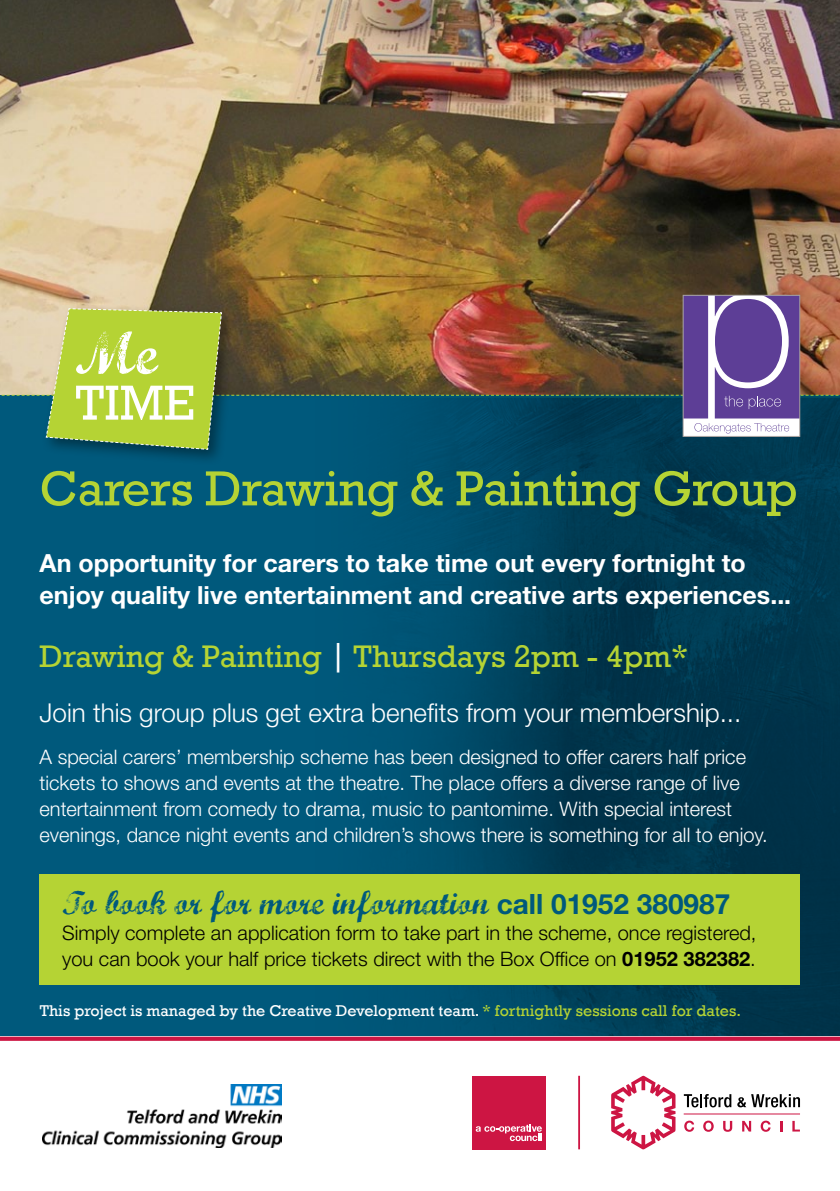
<style>
.page{position:relative;width:840px;height:1191px;background:#fff}
.page>*{position:absolute;margin:0;border:0;box-sizing:border-box;transform-origin:0 0}
.t1{font:60px "Marcelle Script";color:#fff}
.t2{font:50px "Rockwell";letter-spacing:-.005em;color:#b5d334}
.t3{font:50px "Rockwell";color:#fff}
.t4{font:34px "Marcelle Script";color:#00597c}
.t5{font:32px "Rockwell";color:#b5d334}
.t6{font:300 26px "Helvetica Neue LT Std";color:#fff}
.t7{font:700 25px/32px "Helvetica Neue LT Std";color:#fff}
.t8{font:300 20px/26px "Helvetica Neue LT Std";color:#fff}
.t9{font:300 20px/26px "Helvetica Neue LT Std";color:#000}
.t10{font:16px "Rockwell";color:#fff}
.s1{color:#fff}
.s2{font-family:"Helvetica Neue LT Std";font-weight:700;font-size:28px}
.s3{font-weight:700}
.s4{color:#b5d334}
</style>
<div class="page">
<img style="left:0;top:0;width:839px;height:295px">
<div style="left:0;top:450px;width:283px;height:586px;background:#00597c"></div>
<svg style="left:283px;top:450px;width:556px;height:586px;background:#00425e"></svg>
<div style="left:471px;top:1075px;width:74px;height:74px;background:#cd1543"></div>
<svg style="left:475px;top:1124px;width:66px;height:17px"></svg>
<hr style="left:578px;top:1075px;width:1px;height:74px;background:#cd1543">
<svg style="left:683px;top:1094px;width:48px;height:13px"></svg>
<svg style="left:737px;top:1094px;width:62px;height:13px"></svg>
<svg style="left:611px;top:1075px;width:64px;height:74px"></svg>
<hr style="left:683px;top:1113px;width:116px;height:1px;background:#cd1543">
<svg style="left:684px;top:1120px;width:9px;height:11px"></svg>
<svg style="left:703px;top:1120px;width:10px;height:11px"></svg>
<svg style="left:723px;top:1120px;width:8px;height:11px"></svg>
<svg style="left:742px;top:1120px;width:8px;height:11px"></svg>
<svg style="left:760px;top:1120px;width:10px;height:11px"></svg>
<svg style="left:780px;top:1121px;width:2px;height:10px"></svg>
<svg style="left:792px;top:1120px;width:7px;height:11px"></svg>
<img style="left:42px;top:1084px;width:240px;height:63px">
<svg style="left:0;top:1036px;width:839px;height:4px;background:#d53b61"></svg>
<div style="left:39px;top:874px;width:760px;height:111px;background:#b5d334"></div>
<div style="left:40px;top:303px;width:197px;height:162px;background:#000;opacity:.4"></div>
<img style="left:0;top:295px;width:839px;height:155px">
<h1 class="t1" style="left:75px;top:311px;width:83px">Me</h1>
<h2 class="t3" style="left:75px;top:374px;width:121px">TIME</h2>
<h2 class="t2" style="left:40px;top:460px;width:759px">Carers Drawing &amp; Painting Group</h2>
<p class="t7" style="left:39px;top:547px;width:752px">An opportunity for carers to take time out every fortnight to enjoy quality live entertainment and creative arts experiences...</p>
<h3 class="t5" style="left:39px;top:637px;width:649px">Drawing &amp; Painting <span class="s1">|</span> Thursdays 2pm - 4pm*</h3>
<h3 class="t6" style="left:39px;top:696px;width:703px">Join this group plus get extra benefits from your membership...</h3>
<p class="t8" style="left:39px;top:743px;width:729px">A special carers’ membership scheme has been designed to offer carers half price tickets to shows and events at the theatre. The place offers a diverse range of live entertainment from comedy to drama, music to pantomime. With special interest evenings, dance night events and children’s shows there is something for all to enjoy.</p>
<h3 class="t4" style="left:62px;top:878px;width:669px">To book or for more information <span class="s2">call 01952 380987</span></h3>
<p class="t9" style="left:62px;top:919px;width:695px">Simply complete an application form to take part in the scheme, once registered, you can book your half price tickets direct with the Box Office on <span class="s3">01952 382382</span>.</p>
<p class="t10" style="left:40px;top:1001px;width:702px">This project is managed by the Creative Development team. <span class="s4">* fortnightly sessions call for dates.</span></p>
</div>
